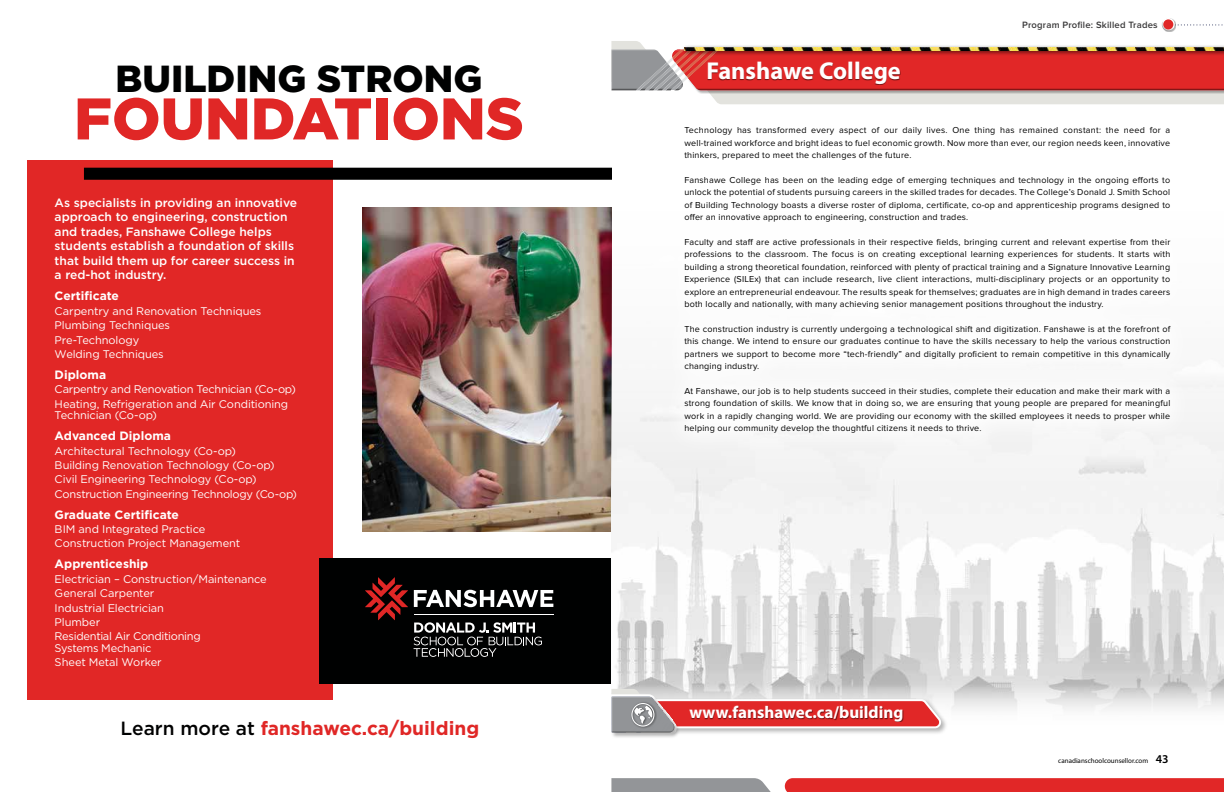
<style>
.page{position:relative;width:1224px;height:792px;background:#fff}
.page>*{position:absolute;margin:0;border:0;box-sizing:border-box;transform-origin:0 0}
.t1{font:900 58.6px "Gotham";color:#e02726}
.t2{font:900 37.7px "Gotham";color:#000101}
.t3{font:700 24.4px "Myriad Pro";color:#fff}
.t4{font:700 19.1px "Gotham";color:#e02726}
.t5{font:700 17px "Myriad Pro";color:#fff}
.t6{font:500 12.1px/14.5px "Gotham";color:#fff}
.t7{font:700 12.1px "Gotham";color:#fff}
.t8{font:11.1px/14.4px "Gotham";letter-spacing:-.01em;color:#fff}
.t9{font:600 9.5px "Proxima Nova";letter-spacing:.02em;color:#393839}
.t10{font:9px/12.5px "Proxima Nova";letter-spacing:.02em;color:#000;text-align:justify}
.t11{font:7px "Myriad Pro";color:#000}
.s1{font-weight:500;color:#000101}
.s2{font-weight:600;font-size:12px}
</style>
<div class="page">
<div style="left:27px;top:160px;width:306px;height:539px;background:#e12726"></div>
<div style="left:319px;top:558px;width:293px;height:125px;background:#000101"></div>
<div style="left:84px;top:168px;width:528px;height:12px;background:#000"></div>
<img style="left:362px;top:208px;width:249px;height:323px">
<svg style="left:365px;top:577px;width:43px;height:43px"></svg>
<svg style="left:414px;top:590px;width:139px;height:17px"></svg>
<hr style="left:414px;top:615px;width:139px;height:1px;background:#fff">
<svg style="left:414px;top:622px;width:128px;height:35px"></svg>
<img style="left:611px;top:207px;width:613px;height:503px">
<div style="left:611px;top:696px;width:70px;height:43px;background:#000;opacity:.3"></div>
<div style="left:662px;top:104px;width:531px;height:352px;background:#fff"></div>
<svg style="left:611px;top:689px;width:332px;height:47px;background:#d48989"></svg>
<svg style="left:611px;top:778px;width:613px;height:14px;background:#cf4c4c"></svg>
<svg style="left:611px;top:41px;width:613px;height:63px;background:#d97f7e"></svg>
<div style="left:707px;top:61px;width:194px;height:24px;background:#000;opacity:.5"></div>
<svg style="left:1177px;top:24px;width:46px;height:1px"></svg>
<div style="left:1162px;top:18px;width:14px;height:14px;background:#000;opacity:.3"></div>
<div style="left:1161px;top:16px;width:15px;height:12px;background:#fff;opacity:.75"></div>
<div style="left:1161px;top:20px;width:15px;height:11px;background:#000;opacity:.5"></div>
<div style="left:682px;top:45px;width:542px;height:11px;background:#000;opacity:.75"></div>
<img style="left:685px;top:47px;width:539px;height:3px">
<h2 class="t2" style="left:116px;top:53px;width:368px">BUILDING STRONG</h2>
<h1 class="t1" style="left:74px;top:78px;width:451px">FOUNDATIONS</h1>
<h3 class="t6" style="left:55px;top:195px;width:244px">As specialists in providing an innovative approach to engineering, construction and trades, Fanshawe College helps students establish a foundation of skills that build them up for career success in a red-hot industry.</h3>
<h3 class="t7" style="left:55px;top:288px;width:66px">Certificate</h3>
<p class="t8" style="left:55px;top:303px;width:208px">Carpentry and Renovation Techniques<br>Plumbing Techniques<br>Pre-Technology<br>Welding Techniques</p>
<h3 class="t7" style="left:55px;top:367px;width:53px">Diploma</h3>
<p class="t8" style="left:55px;top:382px;width:243px">Carpentry and Renovation Technician (Co-op)<br>Heating, Refrigeration and Air Conditioning</p>
<p class="t8" style="left:55px;top:408px;width:104px">Technician (Co-op)</p>
<h3 class="t7" style="left:55px;top:428px;width:118px">Advanced Diploma</h3>
<p class="t8" style="left:55px;top:443px;width:244px">Architectural Technology (Co-op)<br>Building Renovation Technology (Co-op)<br>Civil Engineering Technology (Co-op)<br>Construction Engineering Technology (Co-op)</p>
<h3 class="t7" style="left:55px;top:506px;width:126px">Graduate Certificate</h3>
<p class="t8" style="left:55px;top:522px;width:187px">BIM and Integrated Practice<br>Construction Project Management</p>
<h3 class="t7" style="left:55px;top:556px;width:95px">Apprenticeship</h3>
<p class="t8" style="left:55px;top:572px;width:214px">Electrician – Construction/Maintenance<br>General Carpenter<br>Industrial Electrician<br>Plumber<br>Residential Air Conditioning</p>
<p class="t8" style="left:55px;top:640px;width:109px">Systems Mechanic<br>Sheet Metal Worker</p>
<h3 class="t4" style="left:121px;top:716px;width:360px"><span class="s1">Learn more at</span> fanshawec.ca/building</h3>
<h3 class="t3" style="left:706px;top:55px;width:196px">Fanshawe College</h3>
<p class="t9" style="left:1022px;top:19px;width:137px">Program Profile: Skilled Trades</p>
<p class="t10" style="left:684px;top:124px;width:487px">Technology has transformed every aspect of our daily lives. One thing has remained constant: the need for a well-trained workforce and bright ideas to fuel economic growth. Now more than ever, our region needs keen, innovative thinkers, prepared to meet the challenges of the future.</p>
<p class="t10" style="left:684px;top:174px;width:487px">Fanshawe College has been on the leading edge of emerging techniques and technology in the ongoing efforts to unlock the potential of students pursuing careers in the skilled trades for decades. The College’s Donald J. Smith School of Building Technology boasts a diverse roster of diploma, certificate, co-op and apprenticeship programs designed to offer an innovative approach to engineering, construction and trades.</p>
<p class="t10" style="left:684px;top:236px;width:487px">Faculty and staff are active professionals in their respective fields, bringing current and relevant expertise from their professions to the classroom. The focus is on creating exceptional learning experiences for students. It starts with building a strong theoretical foundation, reinforced with plenty of practical training and a Signature Innovative Learning Experience (SILEx) that can include research, live client interactions, multi-disciplinary projects or an opportunity to explore an entrepreneurial endeavour. The results speak for themselves; graduates are in high demand in trades careers both locally and nationally, with many achieving senior management positions throughout the industry.</p>
<p class="t10" style="left:684px;top:323px;width:487px">The construction industry is currently undergoing a technological shift and digitization. Fanshawe is at the forefront of this change. We intend to ensure our graduates continue to have the skills necessary to help the various construction partners we support to become more “tech-friendly” and digitally proficient to remain competitive in this dynamically changing industry.</p>
<p class="t10" style="left:684px;top:385px;width:487px">At Fanshawe, our job is to help students succeed in their studies, complete their education and make their mark with a strong foundation of skills. We know that in doing so, we are ensuring that young people are prepared for meaningful work in a rapidly changing world. We are providing our economy with the skilled employees it needs to prosper while helping our community develop the thoughtful citizens it needs to thrive.</p>
<h3 class="t5" style="left:689px;top:701px;width:215px">www.fanshawec.ca/building</h3>
<p class="t11" style="left:1058px;top:756px;width:112px">canadianschoolcounsellor.com <span class="s2">43</span></p>
</div>
